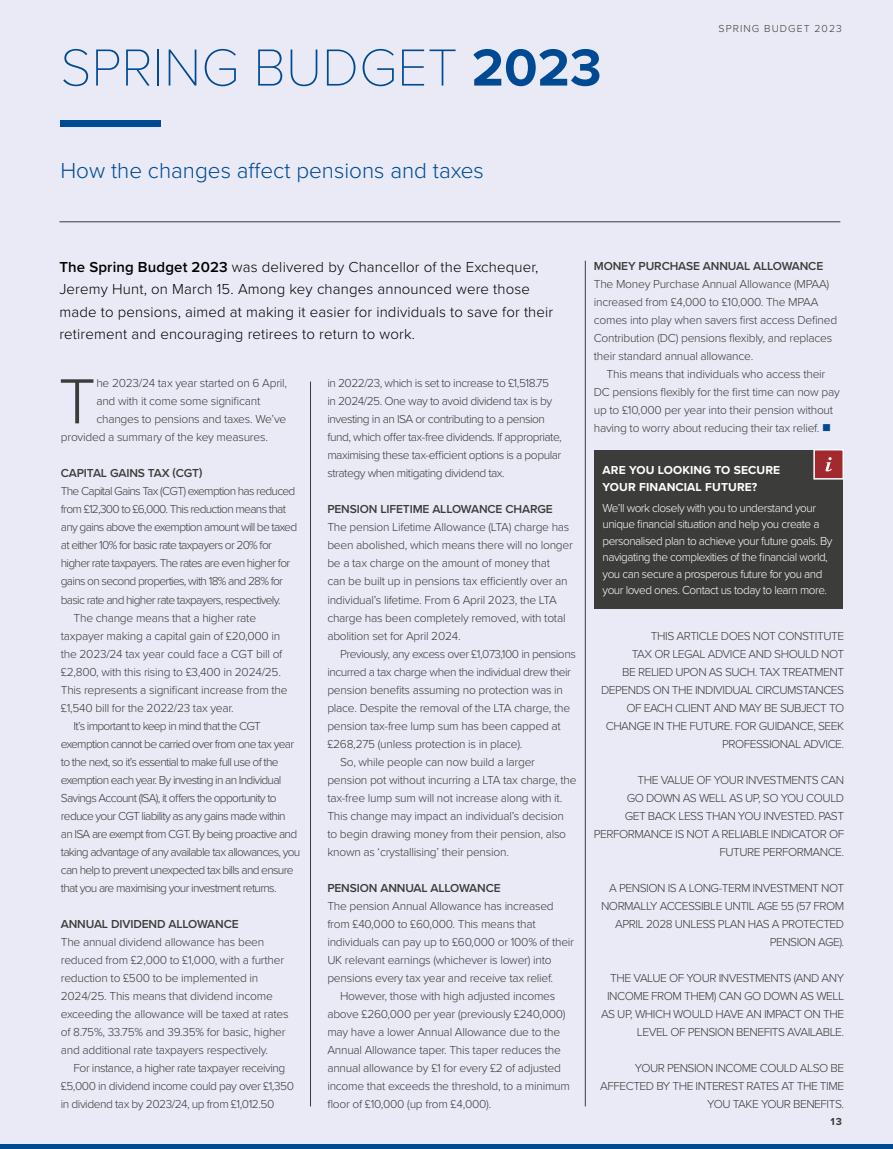
<style>
.page{position:relative;width:893px;height:1149px;background:#fff}
.page>*{position:absolute;margin:0;border:0;box-sizing:border-box;transform-origin:0 0}
.t1{font:300 66px "Proxima Nova";color:#3c3c3b}
.t2{font:100 54px "Proxima Nova T";color:#004a93}
.t3{font:300 22.5px "Proxima Nova";color:#004a93}
.t4{font:300 15px/22.5px "Proxima Nova";letter-spacing:.01em;color:#000}
.t5{font:300 12px/18px "Proxima Nova";letter-spacing:-.02em;color:#3c3c3b}
.t6{font:300 12px/18px "Proxima Nova";letter-spacing:-.04em;color:#3c3c3b;text-align:right}
.t7{font:300 12px "Proxima Nova";letter-spacing:-.06em;color:#3c3c3b}
.t8{font:300 12px/16.5px "Proxima Nova";letter-spacing:-.04em;color:#fff}
.t9{font:600 12px "Proxima Nova";letter-spacing:-.01em;color:#3c3c3b}
.t10{font:700 12px/16.5px "Proxima Nova";letter-spacing:.01em;color:#fff}
.t11{font:300 10.5px "Proxima Nova";letter-spacing:.1em;color:#3c3c3b}
.t12{font:700 10.5px "Proxima Nova";color:#3c3c3b}
.s1{font-family:"Proxima Nova";font-weight:700}
.s2{font-weight:600}
.s3{color:#004a93}
</style>
<div class="page">
<div style="left:0;top:0;width:893px;height:1148px;background:#e9eaf6"></div>
<hr style="left:0;top:1144px;width:893px;height:4px;background:#004a93">
<div style="left:594px;top:450px;width:248px;height:158px;background:#3c3c3b"></div>
<div style="left:813px;top:449px;width:31px;height:30px;background:#a22a2f;border:2px solid #fff"></div>
<svg style="left:825px;top:457px;width:7px;height:14px"></svg>
<hr style="left:585px;top:260px;width:1px;height:846px;background:#3c3c3b">
<hr style="left:310px;top:381px;width:1px;height:725px;background:#3c3c3b">
<div style="left:60px;top:120px;width:101px;height:6px;background:#004a93"></div>
<hr style="left:59px;top:221px;width:781px;height:1px;background:#3c3c3b">
<h2 class="t2" style="left:60px;top:27px;width:543px">SPRING BUDGET <span class="s1">2023</span></h2>
<h3 class="t3" style="left:60px;top:154px;width:425px">How the changes affect pensions and taxes</h3>
<p class="t11" style="left:719px;top:20px;width:125px">SPRING BUDGET 2023</p>
<p class="t4" style="left:59px;top:254px;width:495px"><span class="s2">The Spring Budget 2023</span> was delivered by Chancellor of the Exchequer, Jeremy Hunt, on March 15. Among key changes announced were those made to pensions, aimed at making it easier for individuals to save for their retirement and encouraging retirees to return to work.</p>
<h1 class="t1" style="left:59px;top:352px;width:39px">T</h1>
<p class="t5" style="left:96px;top:373px;width:192px">he 2023/24 tax year started on 6 April,</p>
<p class="t5" style="left:96px;top:391px;width:165px">and with it come some significant</p>
<p class="t5" style="left:96px;top:409px;width:191px">changes to pensions and taxes. We’ve</p>
<p class="t5" style="left:61px;top:427px;width:209px">provided a summary of the key measures.</p>
<p class="t9" style="left:61px;top:464px;width:143px">CAPITAL GAINS TAX (CGT)</p>
<p class="t7" style="left:61px;top:482px;width:236px">The Capital Gains Tax (CGT) exemption has reduced</p>
<p class="t7" style="left:61px;top:500px;width:227px">from £12,300 to £6,000. This reduction means that</p>
<p class="t7" style="left:61px;top:518px;width:238px">any gains above the exemption amount will be taxed</p>
<p class="t7" style="left:61px;top:536px;width:213px">at either 10% for basic rate taxpayers or 20% for</p>
<p class="t7" style="left:61px;top:554px;width:231px">higher rate taxpayers. The rates are even higher for</p>
<p class="t7" style="left:61px;top:572px;width:224px">gains on second properties, with 18% and 28% for</p>
<p class="t7" style="left:61px;top:590px;width:221px">basic rate and higher rate taxpayers, respectively.</p>
<p class="t5" style="left:74px;top:607px;width:184px">The change means that a higher rate</p>
<p class="t5" style="left:61px;top:625px;width:221px">taxpayer making a capital gain of £20,000 in</p>
<p class="t5" style="left:61px;top:643px;width:223px">the 2023/24 tax year could face a CGT bill of</p>
<p class="t5" style="left:61px;top:661px;width:222px">£2,800, with this rising to £3,400 in 2024/25.</p>
<p class="t5" style="left:61px;top:679px;width:228px">This represents a significant increase from the</p>
<p class="t5" style="left:61px;top:697px;width:174px">£1,540 bill for the 2022/23 tax year.</p>
<p class="t7" style="left:74px;top:716px;width:189px">It’s important to keep in mind that the CGT</p>
<p class="t7" style="left:61px;top:734px;width:235px">exemption cannot be carried over from one tax year</p>
<p class="t7" style="left:61px;top:752px;width:219px">to the next, so it’s essential to make full use of the</p>
<p class="t7" style="left:61px;top:770px;width:222px">exemption each year. By investing in an Individual</p>
<p class="t7" style="left:61px;top:788px;width:217px">Savings Account (ISA), it offers the opportunity to</p>
<p class="t7" style="left:61px;top:806px;width:226px">reduce your CGT liability as any gains made within</p>
<p class="t7" style="left:61px;top:824px;width:238px">an ISA are exempt from CGT. By being proactive and</p>
<p class="t7" style="left:61px;top:842px;width:241px">taking advantage of any available tax allowances, you</p>
<p class="t7" style="left:61px;top:860px;width:234px">can help to prevent unexpected tax bills and ensure</p>
<p class="t7" style="left:61px;top:878px;width:217px">that you are maximising your investment returns.</p>
<p class="t9" style="left:61px;top:914px;width:179px">ANNUAL DIVIDEND ALLOWANCE</p>
<p class="t5" style="left:61px;top:931px;width:229px">The annual dividend allowance has been reduced from £2,000 to £1,000, with a further reduction to £500 to be implemented in 2024/25. This means that dividend income exceeding the allowance will be taxed at rates of 8.75%, 33.75% and 39.35% for basic, higher and additional rate taxpayers respectively.</p>
<p class="t6" style="left:61px;top:1057px;width:235px;text-align:left;text-indent:13px">For instance, a higher rate taxpayer receiving £5,000 in dividend income could pay over £1,350 in dividend tax by 2023/24, up from £1,012.50</p>
<p class="t6" style="left:327px;top:373px;width:236px;text-align:left">in 2022/23, which is set to increase to £1,518.75<br>in 2024/25. One way to avoid dividend tax is by investing in an ISA or contributing to a pension fund, which offer tax-free dividends. If appropriate, maximising these tax-efficient options is a popular strategy when mitigating dividend tax.</p>
<p class="t9" style="left:327px;top:500px;width:227px">PENSION LIFETIME ALLOWANCE CHARGE</p>
<p class="t5" style="left:327px;top:517px;width:247px">The pension Lifetime Allowance (LTA) charge has been abolished, which means there will no longer be a tax charge on the amount of money that<br>can be built up in pensions tax efficiently over an individual’s lifetime. From 6 April 2023, the LTA charge has been completely removed, with total abolition set for April 2024.</p>
<p class="t6" style="left:340px;top:643px;width:237px">Previously, any excess over £1,073,100 in pensions</p>
<p class="t6" style="left:327px;top:661px;width:245px">incurred a tax charge when the individual drew their</p>
<p class="t5" style="left:327px;top:679px;width:237px">pension benefits assuming no protection was in</p>
<p class="t5" style="left:327px;top:697px;width:244px">place. Despite the removal of the LTA charge, the</p>
<p class="t5" style="left:327px;top:715px;width:235px">pension tax-free lump sum has been capped at</p>
<p class="t5" style="left:327px;top:733px;width:197px">£268,275 (unless protection is in place).</p>
<p class="t5" style="left:340px;top:751px;width:196px">So, while people can now build a larger</p>
<p class="t5" style="left:327px;top:769px;width:251px">pension pot without incurring a LTA tax charge, the</p>
<p class="t5" style="left:327px;top:787px;width:236px">tax-free lump sum will not increase along with it.</p>
<p class="t5" style="left:327px;top:805px;width:238px">This change may impact an individual’s decision</p>
<p class="t5" style="left:327px;top:823px;width:240px">to begin drawing money from their pension, also</p>
<p class="t5" style="left:327px;top:841px;width:183px">known as ‘crystallising’ their pension.</p>
<p class="t9" style="left:327px;top:878px;width:175px">PENSION ANNUAL ALLOWANCE</p>
<p class="t5" style="left:327px;top:895px;width:228px">The pension Annual Allowance has increased</p>
<p class="t5" style="left:327px;top:913px;width:210px">from £40,000 to £60,000. This means that</p>
<p class="t5" style="left:327px;top:931px;width:248px">individuals can pay up to £60,000 or 100% of their</p>
<p class="t5" style="left:327px;top:949px;width:226px">UK relevant earnings (whichever is lower) into</p>
<p class="t5" style="left:327px;top:967px;width:227px">pensions every tax year and receive tax relief.</p>
<p class="t5" style="left:340px;top:985px;width:217px">However, those with high adjusted incomes</p>
<p class="t5" style="left:327px;top:1003px;width:240px">above £260,000 per year (previously £240,000)</p>
<p class="t5" style="left:327px;top:1021px;width:234px">may have a lower Annual Allowance due to the</p>
<p class="t5" style="left:327px;top:1039px;width:235px">Annual Allowance taper. This taper reduces the</p>
<p class="t5" style="left:327px;top:1057px;width:235px">annual allowance by £1 for every £2 of adjusted</p>
<p class="t5" style="left:327px;top:1075px;width:244px">income that exceeds the threshold, to a minimum</p>
<p class="t5" style="left:327px;top:1093px;width:166px">floor of £10,000 (up from £4,000).</p>
<p class="t9" style="left:594px;top:257px;width:231px">MONEY PURCHASE ANNUAL ALLOWANCE</p>
<p class="t5" style="left:594px;top:274px;width:245px">The Money Purchase Annual Allowance (MPAA) increased from £4,000 to £10,000. The MPAA comes into play when savers first access Defined Contribution (DC) pensions flexibly, and replaces their standard annual allowance.</p>
<p class="t5" style="left:594px;top:364px;width:247px;text-indent:13px">This means that individuals who access their DC pensions flexibly for the first time can now pay up to £10,000 per year into their pension without having to worry about reducing their tax relief. <span class="s3">■</span></p>
<p class="t10" style="left:602px;top:461px;width:179px">ARE YOU LOOKING TO SECURE<br>YOUR FINANCIAL FUTURE?</p>
<p class="t8" style="left:602px;top:498px;width:232px">We’ll work closely with you to understand your unique financial situation and help you create a personalised plan to achieve your future goals. By navigating the complexities of the financial world, you can secure a prosperous future for you and your loved ones. Contact us today to learn more.</p>
<p class="t6" style="left:601px;top:625px;width:245px">THIS ARTICLE DOES NOT CONSTITUTE<br>TAX OR LEGAL ADVICE AND SHOULD NOT<br>BE RELIED UPON AS SUCH. TAX TREATMENT DEPENDS ON THE INDIVIDUAL CIRCUMSTANCES OF EACH CLIENT AND MAY BE SUBJECT TO CHANGE IN THE FUTURE. FOR GUIDANCE, SEEK PROFESSIONAL ADVICE.</p>
<p class="t6" style="left:594px;top:769px;width:252px">THE VALUE OF YOUR INVESTMENTS CAN<br>GO DOWN AS WELL AS UP, SO YOU COULD<br>GET BACK LESS THAN YOU INVESTED. PAST PERFORMANCE IS NOT A RELIABLE INDICATOR OF FUTURE PERFORMANCE.</p>
<p class="t6" style="left:601px;top:877px;width:245px">A PENSION IS A LONG-TERM INVESTMENT NOT NORMALLY ACCESSIBLE UNTIL AGE 55 (57 FROM APRIL 2028 UNLESS PLAN HAS A PROTECTED PENSION AGE).</p>
<p class="t6" style="left:601px;top:967px;width:245px">THE VALUE OF YOUR INVESTMENTS (AND ANY INCOME FROM THEM) CAN GO DOWN AS WELL AS UP, WHICH WOULD HAVE AN IMPACT ON THE LEVEL OF PENSION BENEFITS AVAILABLE.</p>
<p class="t6" style="left:600px;top:1057px;width:246px">YOUR PENSION INCOME COULD ALSO BE<br>AFFECTED BY THE INTEREST RATES AT THE TIME<br>YOU TAKE YOUR BENEFITS.</p>
<p class="t12" style="left:830px;top:1113px;width:13px">13</p>
</div>
